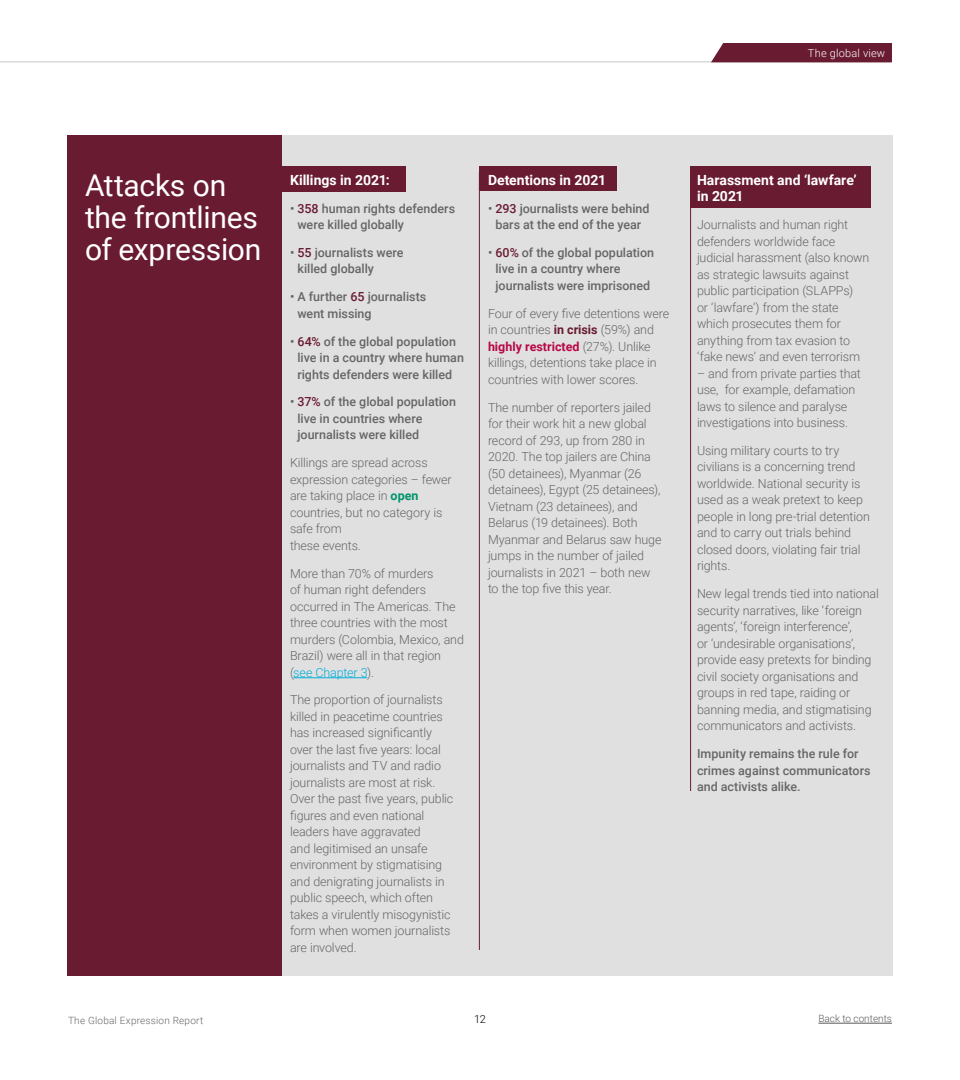
<style>
.page{position:relative;width:960px;height:1080px;background:#fff}
.page>*{position:absolute;margin:0;border:0;box-sizing:border-box;transform-origin:0 0}
.t1{font:30px/32px "Roboto";letter-spacing:-.01em;color:#fff}
.t2{font:700 14px/16.5px "Roboto";color:#fff}
.t3{font:300 12.5px/16.5px "Roboto";letter-spacing:-.01em;color:#666}
.t4{font:500 12.5px/16.5px "Roboto";color:#666}
.t5{font:300 11px "Roboto";letter-spacing:.015em;color:#fff}
.t6{font:300 11px "Roboto";color:#000}
.t7{font:300 10px "Roboto";letter-spacing:.02em;color:#666}
.t8{font:300 10px "Roboto";color:#595959}
.s1{color:#691b32}
.s2{font-weight:700;color:#00946e}
.s3{color:#00aed8}
.s4{font-weight:700;color:#691b32}
.s5{font-weight:700;color:#b90748}
</style>
<div class="page">
<hr style="left:0;top:61px;width:890px;height:1px;background:#c8c8c8">
<div style="left:67px;top:135px;width:826px;height:841px;background:#e0e0e0"></div>
<div style="left:244px;top:167px;width:162px;height:25px;background:#691b32"></div>
<div style="left:690px;top:167px;width:181px;height:41px;background:#691b32"></div>
<div style="left:479px;top:166px;width:138px;height:25px;background:#691b32"></div>
<div style="left:711px;top:43px;width:181px;height:19px;background:#691b32"></div>
<hr style="left:293px;top:677px;width:74px;height:1px;background:#00aed8">
<hr style="left:479px;top:172px;width:1px;height:778px;background:#691b32">
<hr style="left:690px;top:172px;width:1px;height:619px;background:#691b32">
<div style="left:67px;top:135px;width:215px;height:841px;background:#691b32"></div>
<hr style="left:818px;top:1023px;width:74px;height:1px;background:#595959">
<p class="t5" style="left:808px;top:46px;width:79px">The global view</p>
<h1 class="t1" style="left:85px;top:168px;width:178px">Attacks on the frontlines of expression</h1>
<p class="t2" style="left:290px;top:171px;width:101px">Killings in 2021:</p>
<p class="t4" style="left:297px;top:199px;width:159px;text-indent:-7px">• <span class="s1">358</span> human rights defenders were killed globally</p>
<p class="t4" style="left:297px;top:244px;width:108px;text-indent:-7px">• <span class="s1">55</span> journalists were killed globally</p>
<p class="t4" style="left:297px;top:288px;width:130px;text-indent:-7px">• A further <span class="s1">65</span> journalists went missing</p>
<p class="t4" style="left:297px;top:332px;width:168px;text-indent:-7px">• <span class="s1">64%</span> of the global population live in a country where human rights defenders were killed</p>
<p class="t4" style="left:297px;top:393px;width:160px;text-indent:-7px">• <span class="s1">37%</span> of the global population live in countries where journalists were killed</p>
<p class="t3" style="left:290px;top:454px;width:163px">Killings are spread across expression categories – fewer are taking place in <span class="s2">open </span>countries, but no category is safe from<br>these events.</p>
<p class="t3" style="left:290px;top:564px;width:176px">More than 70% of murders<br>of human right defenders occurred in The Americas. The three countries with the most murders (Colombia, Mexico, and<br>Brazil) were all in that region (<span class="s3">see Chapter 3</span>).</p>
<p class="t3" style="left:290px;top:691px;width:165px">The proportion of journalists killed in peacetime countries has increased significantly over the last five years: local journalists and TV and radio journalists are most at risk.<br>Over the past five years, public figures and even national leaders have aggravated<br>and legitimised an unsafe environment by stigmatising and denigrating journalists in public speech, which often takes a virulently misogynistic form when women journalists are involved.</p>
<p class="t2" style="left:488px;top:171px;width:120px">Detentions in 2021</p>
<p class="t4" style="left:488px;top:199px;width:163px;text-align:center">• <span class="s1">293</span> journalists were behind bars at the end of the year</p>
<p class="t4" style="left:495px;top:244px;width:160px;text-indent:-7px">• <span class="s1">60%</span> of the global population live in a country where journalists were imprisoned</p>
<p class="t3" style="left:488px;top:305px;width:183px">Four of every five detentions were in countries <span class="s4">in crisis</span> (59%) and <span class="s5">highly restricted</span> (27%). Unlike killings, detentions take place in countries with lower scores.</p>
<p class="t3" style="left:488px;top:398px;width:175px">The number of reporters jailed for their work hit a new global record of 293, up from 280 in<br>2020. The top jailers are China (50 detainees), Myanmar (26 detainees), Egypt (25 detainees),<br>Vietnam (23 detainees), and<br>Belarus (19 detainees). Both<br>Myanmar and Belarus saw huge jumps in the number of jailed journalists in 2021 – both new to the top five this year.</p>
<p class="t2" style="left:697px;top:171px;width:161px">Harassment and ‘lawfare’ in 2021</p>
<p class="t3" style="left:697px;top:216px;width:174px">Journalists and human right defenders worldwide face judicial harassment (also known as strategic lawsuits against public participation (SLAPPs)<br>or ‘lawfare’) from the state which prosecutes them for anything from tax evasion to ‘fake news’ and even terrorism</p>
<p class="t3" style="left:697px;top:364px;width:166px">– and from private parties that use, for example, defamation laws to silence and paralyse investigations into business.</p>
<p class="t3" style="left:697px;top:442px;width:174px">Using military courts to try civilians is a concerning trend worldwide. National security is used as a weak pretext to keep people in long pre-trial detention and to carry out trials behind closed doors, violating fair trial rights.</p>
<p class="t3" style="left:697px;top:585px;width:183px">New legal trends tied into national security narratives, like ‘foreign agents’, ‘foreign interference’,<br>or ‘undesirable organisations’, provide easy pretexts for binding civil society organisations and groups in red tape, raiding or banning media, and stigmatising communicators and activists.</p>
<p class="t4" style="left:697px;top:745px;width:175px">Impunity remains the rule for crimes against communicators and activists alike.</p>
<p class="t7" style="left:68px;top:1013px;width:137px">The Global Expression Report</p>
<p class="t6" style="left:474px;top:1012px;width:13px">12</p>
<p class="t8" style="left:818px;top:1012px;width:75px">Back to contents</p>
</div>
